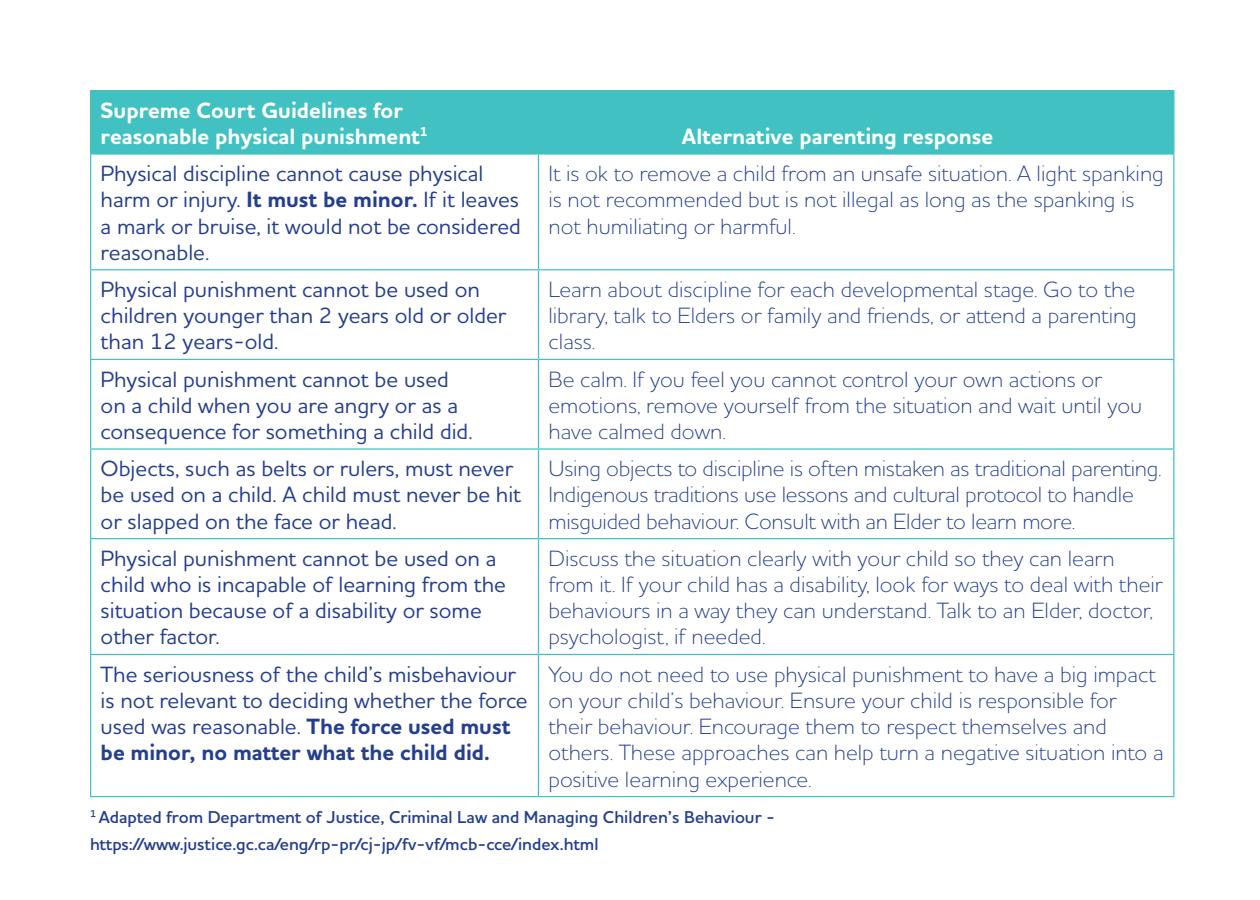
<style>
.page{position:relative;width:1260px;height:900px;background:#fff}
.page>*{position:absolute;margin:0;border:0;box-sizing:border-box;transform-origin:0 0}
.t1{font:300 22.5px/26.2px "Houschka Pro";color:#253f8e}
.t2{font:500 22.5px/26.2px "Houschka Pro";color:#253f8e}
.t3{font:700 22.5px/26.2px "Houschka Pro";color:#fff}
.t4{font:600 17.5px "Houschka Pro";color:#253f8e}
.s1{font-weight:700}
</style>
<div class="page">
<div style="left:91px;top:91px;width:1082px;height:62px;background:#41c1c2"></div>
<hr style="left:90px;top:90px;width:448px;height:1px;background:#41c1c2">
<hr style="left:90px;top:91px;width:1px;height:62px;background:#41c1c2">
<hr style="left:538px;top:90px;width:637px;height:1px;background:#41c1c2">
<hr style="left:538px;top:91px;width:1px;height:62px;background:#41c1c2">
<hr style="left:1173px;top:91px;width:1px;height:62px;background:#41c1c2">
<hr style="left:90px;top:153px;width:448px;height:2px;background:#41c1c2">
<hr style="left:90px;top:155px;width:1px;height:114px;background:#41c1c2">
<hr style="left:538px;top:153px;width:637px;height:2px;background:#41c1c2">
<hr style="left:538px;top:155px;width:1px;height:114px;background:#41c1c2">
<hr style="left:1173px;top:155px;width:1px;height:114px;background:#41c1c2">
<hr style="left:90px;top:269px;width:448px;height:1px;background:#41c1c2">
<hr style="left:90px;top:270px;width:1px;height:89px;background:#41c1c2">
<hr style="left:538px;top:269px;width:637px;height:1px;background:#41c1c2">
<hr style="left:538px;top:270px;width:1px;height:89px;background:#41c1c2">
<hr style="left:1173px;top:270px;width:1px;height:89px;background:#41c1c2">
<hr style="left:90px;top:359px;width:448px;height:1px;background:#41c1c2">
<hr style="left:90px;top:360px;width:1px;height:88px;background:#41c1c2">
<hr style="left:538px;top:359px;width:637px;height:1px;background:#41c1c2">
<hr style="left:538px;top:360px;width:1px;height:88px;background:#41c1c2">
<hr style="left:1173px;top:360px;width:1px;height:88px;background:#41c1c2">
<hr style="left:90px;top:448px;width:448px;height:2px;background:#41c1c2">
<hr style="left:90px;top:450px;width:1px;height:88px;background:#41c1c2">
<hr style="left:538px;top:448px;width:637px;height:2px;background:#41c1c2">
<hr style="left:538px;top:450px;width:1px;height:88px;background:#41c1c2">
<hr style="left:1173px;top:450px;width:1px;height:88px;background:#41c1c2">
<hr style="left:90px;top:538px;width:448px;height:1px;background:#41c1c2">
<hr style="left:90px;top:539px;width:1px;height:115px;background:#41c1c2">
<hr style="left:538px;top:538px;width:637px;height:1px;background:#41c1c2">
<hr style="left:538px;top:539px;width:1px;height:115px;background:#41c1c2">
<hr style="left:1173px;top:539px;width:1px;height:115px;background:#41c1c2">
<hr style="left:90px;top:654px;width:448px;height:1px;background:#41c1c2">
<hr style="left:90px;top:655px;width:1px;height:141px;background:#41c1c2">
<hr style="left:538px;top:654px;width:637px;height:1px;background:#41c1c2">
<hr style="left:538px;top:655px;width:1px;height:141px;background:#41c1c2">
<hr style="left:1173px;top:655px;width:1px;height:141px;background:#41c1c2">
<hr style="left:90px;top:796px;width:448px;height:1px;background:#41c1c2">
<hr style="left:538px;top:796px;width:637px;height:1px;background:#41c1c2">
<p class="t3" style="left:101px;top:97px;width:329px">Supreme Court Guidelines for reasonable physical punishment<sup>1</sup></p>
<p class="t3" style="left:682px;top:124px;width:313px">Alternative parenting response</p>
<p class="t2" style="left:101px;top:160px;width:422px">Physical discipline cannot cause physical harm or injury. <span class="s1">It must be minor.</span> If it leaves a mark or bruise, it would not be considered reasonable.</p>
<p class="t1" style="left:548px;top:160px;width:617px">It is ok to remove a child from an unsafe situation. A light spanking is not recommended but is not illegal as long as the spanking is not humiliating or harmful.</p>
<p class="t2" style="left:101px;top:276px;width:407px">Physical punishment cannot be used on children younger than 2 years old or older than 12 years-old.</p>
<p class="t1" style="left:548px;top:276px;width:590px;text-align:justify">Learn about discipline for each developmental stage. Go to the library, talk to Elders or family and friends, or attend a parenting class.</p>
<p class="t2" style="left:101px;top:365px;width:373px">Physical punishment cannot be used on a child when you are angry or as a consequence for something a child did.</p>
<p class="t1" style="left:548px;top:365px;width:595px">Be calm. If you feel you cannot control your own actions or emotions, remove yourself from the situation and wait until you have calmed down.</p>
<p class="t2" style="left:101px;top:455px;width:422px">Objects, such as belts or rulers, must never be used on a child. A child must never be hit or slapped on the face or head.</p>
<p class="t1" style="left:548px;top:455px;width:615px">Using objects to discipline is often mistaken as traditional parenting.<br>Indigenous traditions use lessons and cultural protocol to handle misguided behaviour. Consult with an Elder to learn more.</p>
<p class="t2" style="left:101px;top:544px;width:407px">Physical punishment cannot be used on a child who is incapable of learning from the situation because of a disability or some other factor.</p>
<p class="t1" style="left:548px;top:544px;width:616px">Discuss the situation clearly with your child so they can learn from it. If your child has a disability, look for ways to deal with their behaviours in a way they can understand. Talk to an Elder, doctor, psychologist, if needed.</p>
<p class="t2" style="left:101px;top:660px;width:429px">The seriousness of the child’s misbehaviour is not relevant to deciding whether the force used was reasonable. <span class="s1">The force used must be minor, no matter what the child did.</span></p>
<p class="t1" style="left:548px;top:660px;width:617px">You do not need to use physical punishment to have a big impact on your child’s behaviour. Ensure your child is responsible for their behaviour. Encourage them to respect themselves and others. These approaches can help turn a negative situation into a positive learning experience.</p>
<p class="t4" style="left:90px;top:806px;width:687px"><sup>1</sup> Adapted from Department of Justice, Criminal Law and Managing Children’s Behaviour -</p>
<p class="t4" style="left:90px;top:832px;width:510px">https://www.justice.gc.ca/eng/rp-pr/cj-jp/fv-vf/mcb-cce/index.html</p>
</div>
